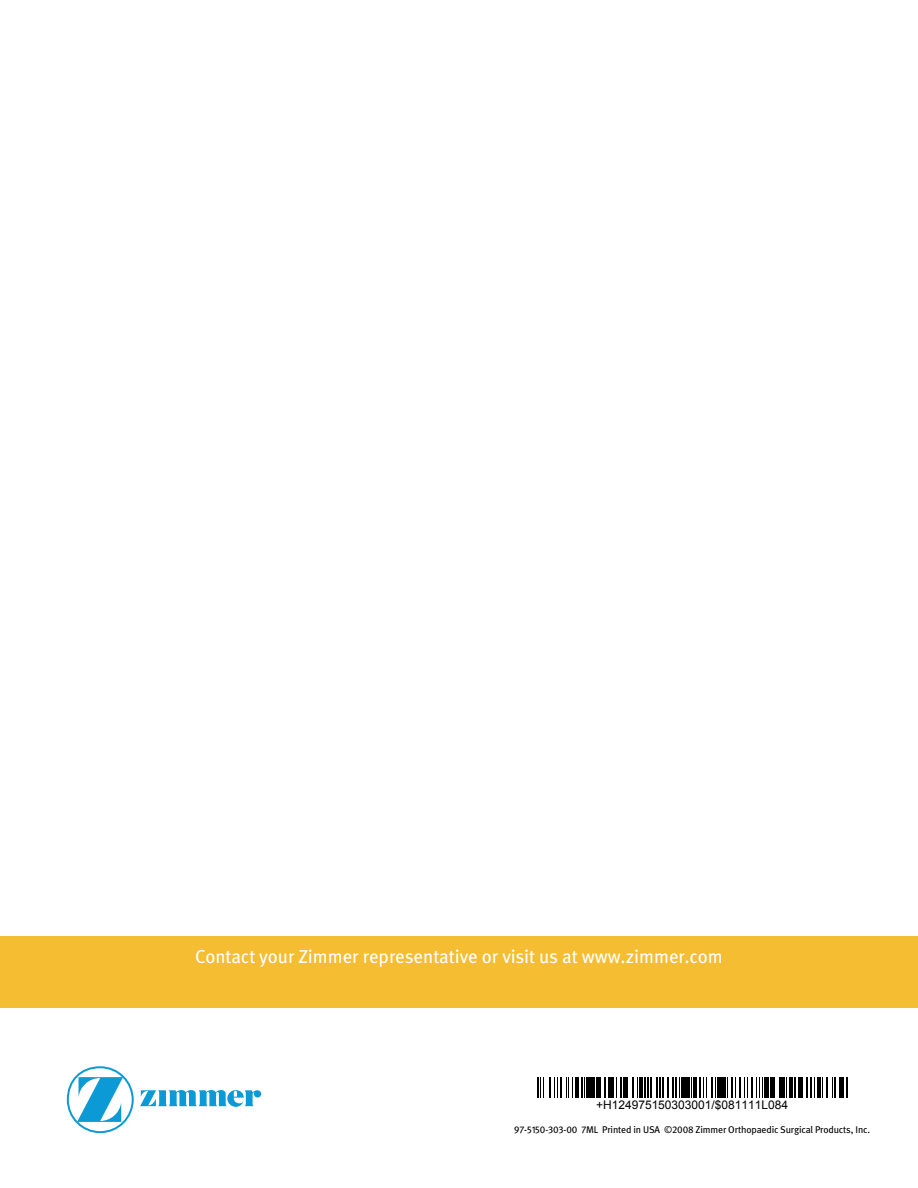
<style>
.page{position:relative;width:918px;height:1188px;background:#fff}
.page>*{position:absolute;margin:0;border:0;box-sizing:border-box;transform-origin:0 0}
.t1{font:18.75px "Meta Book LF";color:#fff}
.t2{font:12px "Arial";color:#000}
.t3{font:9.75px "Meta";letter-spacing:-.01em;color:#000}
.s1{font-family:"Meta Book Expert"}
</style>
<div class="page">
<div style="left:67px;top:1066px;width:67px;height:67px;border:2px solid #0c9ad6;border-radius:50%"></div>
<svg style="left:77px;top:1077px;width:46px;height:45px"></svg>
<svg style="left:140px;top:1090px;width:121px;height:17px"></svg>
<hr style="left:537px;top:1077px;width:2px;height:21px;background:#000">
<svg style="left:540px;top:1077px;width:4px;height:21px"></svg>
<hr style="left:549px;top:1077px;width:2px;height:21px;background:#000">
<svg style="left:554px;top:1077px;width:4px;height:21px"></svg>
<hr style="left:560px;top:1077px;width:2px;height:21px;background:#000">
<svg style="left:566px;top:1077px;width:7px;height:21px"></svg>
<hr style="left:576px;top:1077px;width:3px;height:21px;background:#000">
<hr style="left:581px;top:1077px;width:2px;height:21px;background:#000">
<svg style="left:584px;top:1077px;width:1px;height:21px"></svg>
<hr style="left:586px;top:1077px;width:3px;height:21px;background:#000">
<hr style="left:591px;top:1077px;width:4px;height:21px;background:#000">
<hr style="left:596px;top:1077px;width:3px;height:21px;background:#000">
<svg style="left:600px;top:1077px;width:1px;height:21px"></svg>
<hr style="left:604px;top:1077px;width:2px;height:21px;background:#000">
<hr style="left:608px;top:1077px;width:4px;height:21px;background:#000">
<svg style="left:613px;top:1077px;width:4px;height:21px"></svg>
<hr style="left:620px;top:1077px;width:2px;height:21px;background:#000">
<hr style="left:623px;top:1077px;width:3px;height:21px;background:#000">
<svg style="left:627px;top:1077px;width:1px;height:21px"></svg>
<hr style="left:632px;top:1077px;width:2px;height:21px;background:#000">
<svg style="left:637px;top:1077px;width:1px;height:21px"></svg>
<hr style="left:639px;top:1077px;width:3px;height:21px;background:#000">
<hr style="left:644px;top:1077px;width:2px;height:21px;background:#000">
<hr style="left:647px;top:1077px;width:2px;height:21px;background:#000">
<hr style="left:650px;top:1077px;width:2px;height:21px;background:#000">
<svg style="left:656px;top:1077px;width:1px;height:21px"></svg>
<hr style="left:659px;top:1077px;width:2px;height:21px;background:#000">
<hr style="left:662px;top:1077px;width:2px;height:21px;background:#000">
<hr style="left:667px;top:1077px;width:2px;height:21px;background:#000">
<hr style="left:672px;top:1077px;width:2px;height:21px;background:#000">
<hr style="left:675px;top:1077px;width:2px;height:21px;background:#000">
<svg style="left:679px;top:1077px;width:1px;height:21px"></svg>
<div style="left:681px;top:1077px;width:5px;height:21px;background:#000"></div>
<hr style="left:687px;top:1077px;width:3px;height:21px;background:#000">
<svg style="left:691px;top:1077px;width:1px;height:21px"></svg>
<hr style="left:693px;top:1077px;width:3px;height:21px;background:#000">
<hr style="left:699px;top:1077px;width:2px;height:21px;background:#000">
<svg style="left:703px;top:1077px;width:4px;height:21px"></svg>
<hr style="left:711px;top:1077px;width:2px;height:21px;background:#000">
<svg style="left:715px;top:1077px;width:1px;height:21px"></svg>
<hr style="left:717px;top:1077px;width:3px;height:21px;background:#000">
<div style="left:721px;top:1077px;width:5px;height:21px;background:#000"></div>
<svg style="left:727px;top:1077px;width:1px;height:21px"></svg>
<hr style="left:731px;top:1077px;width:2px;height:21px;background:#000">
<svg style="left:735px;top:1077px;width:1px;height:21px"></svg>
<hr style="left:739px;top:1077px;width:2px;height:21px;background:#000">
<svg style="left:744px;top:1077px;width:4px;height:21px"></svg>
<hr style="left:751px;top:1077px;width:2px;height:21px;background:#000">
<svg style="left:756px;top:1077px;width:7px;height:21px"></svg>
<hr style="left:765px;top:1077px;width:4px;height:21px;background:#000">
<hr style="left:770px;top:1077px;width:3px;height:21px;background:#000">
<svg style="left:774px;top:1077px;width:1px;height:21px"></svg>
<hr style="left:779px;top:1077px;width:2px;height:21px;background:#000">
<hr style="left:782px;top:1077px;width:3px;height:21px;background:#000">
<svg style="left:786px;top:1077px;width:1px;height:21px"></svg>
<hr style="left:789px;top:1077px;width:3px;height:21px;background:#000">
<hr style="left:794px;top:1077px;width:2px;height:21px;background:#000">
<hr style="left:798px;top:1077px;width:3px;height:21px;background:#000">
<svg style="left:802px;top:1077px;width:1px;height:21px"></svg>
<hr style="left:806px;top:1077px;width:2px;height:21px;background:#000">
<hr style="left:810px;top:1077px;width:2px;height:21px;background:#000">
<svg style="left:814px;top:1077px;width:1px;height:21px"></svg>
<hr style="left:818px;top:1077px;width:3px;height:21px;background:#000">
<svg style="left:822px;top:1077px;width:1px;height:21px"></svg>
<hr style="left:826px;top:1077px;width:2px;height:21px;background:#000">
<svg style="left:832px;top:1077px;width:1px;height:21px"></svg>
<hr style="left:834px;top:1077px;width:2px;height:21px;background:#000">
<hr style="left:839px;top:1077px;width:3px;height:21px;background:#000">
<svg style="left:843px;top:1077px;width:1px;height:21px"></svg>
<hr style="left:846px;top:1077px;width:2px;height:21px;background:#000">
<div style="left:1px;top:936px;width:917px;height:72px;background:#f5bd31"></div>
<h1 class="t1" style="left:195px;top:945px;width:529px">Contact your Zimmer representative or visit us at www.zimmer.com</h1>
<p class="t2" style="left:596px;top:1096px;width:193px">+H124975150303001/$081111L084</p>
<p class="t3" style="left:514px;top:1124px;width:358px"><span class="s1">97</span>-<span class="s1">5150</span>-<span class="s1">303</span>-<span class="s1">00 7</span>ML Printed in USA ©<span class="s1">2008</span> Zimmer Orthopaedic Surgical Products, Inc.</p>
</div>
